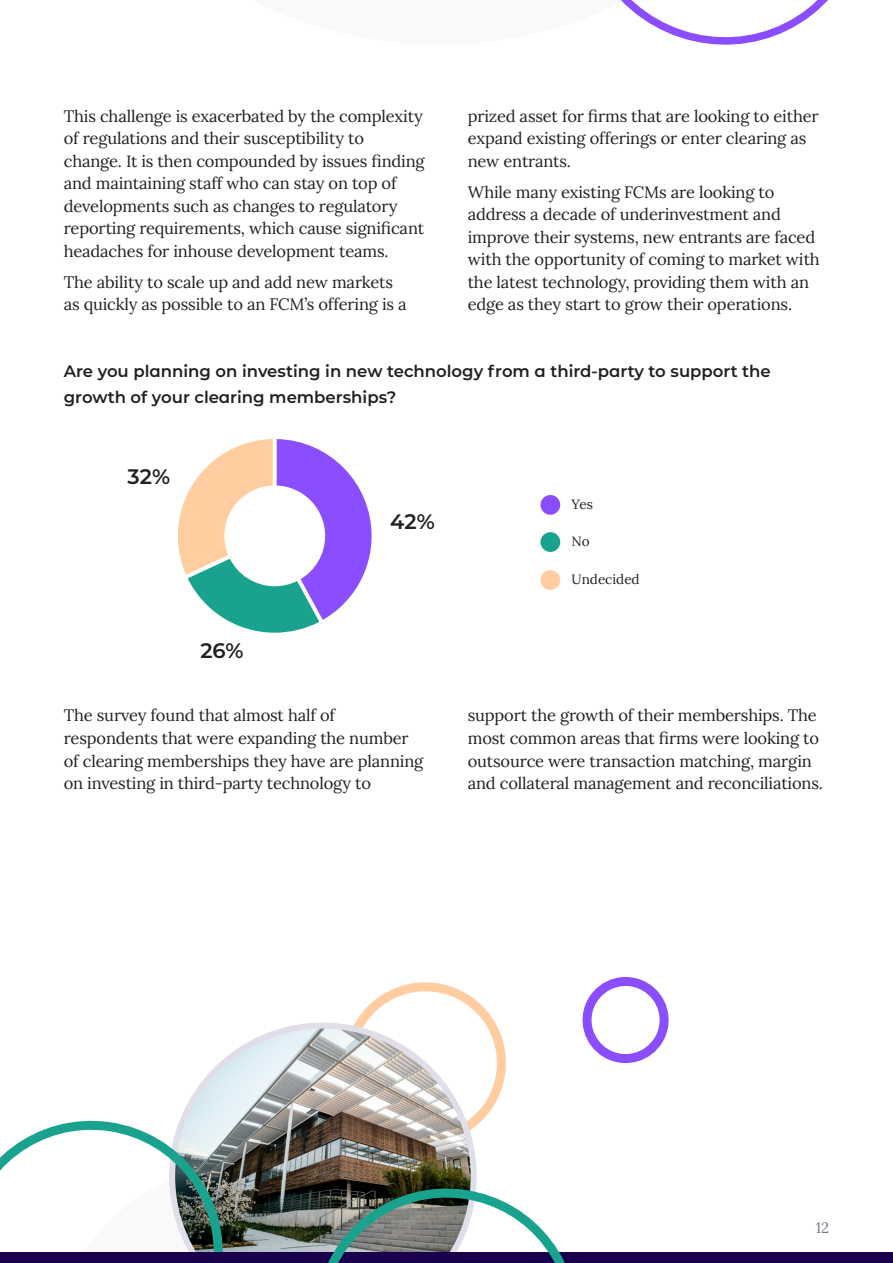
<style>
.page{position:relative;width:893px;height:1263px;background:#fff}
.page>*{position:absolute;margin:0;border:0;box-sizing:border-box;transform-origin:0 0}
.t1{font:21px "Acuiti Montserrat";color:#231f20}
.t2{font:16.5px/22.5px "Lora";letter-spacing:-.01em;color:#231f20}
.t3{font:16.5px/25.5px "Acuiti Montserrat";color:#231f20}
.t4{font:15px "Lora";color:#7d7a87}
.t5{font:13.5px "Lora";color:#231f20}
</style>
<div class="page">
<div style="left:0;top:1252px;width:893px;height:11px;background:#1a004c"></div>
<svg style="left:0;top:977px;width:669px;height:286px"></svg>
<svg style="left:621px;top:0;width:207px;height:45px"></svg>
<svg style="left:178px;top:439px;width:194px;height:194px"></svg>
<div style="left:540px;top:495px;width:20px;height:20px;background:#8a4dff;border-radius:50%"></div>
<div style="left:540px;top:532px;width:20px;height:20px;background:#19a38f;border-radius:50%"></div>
<div style="left:540px;top:570px;width:20px;height:20px;background:#ffcd9f;border-radius:50%"></div>
<p class="t2" style="left:64px;top:104px;width:362px">This challenge is exacerbated by the complexity of regulations and their susceptibility to change. It is then compounded by issues finding and maintaining staff who can stay on top of developments such as changes to regulatory reporting requirements, which cause significant headaches for inhouse development teams.</p>
<p class="t2" style="left:64px;top:270px;width:344px">The ability to scale up and add new markets as quickly as possible to an FCM’s offering is a</p>
<p class="t2" style="left:468px;top:104px;width:352px">prized asset for firms that are looking to either expand existing offerings or enter clearing as new entrants.</p>
<p class="t2" style="left:468px;top:180px;width:354px">While many existing FCMs are looking to address a decade of underinvestment and improve their systems, new entrants are faced with the opportunity of coming to market with the latest technology, providing them with an edge as they start to grow their operations.</p>
<p class="t3" style="left:64px;top:358px;width:709px">Are you planning on investing in new technology from a third-party to support the growth of your clearing memberships?</p>
<p class="t1" style="left:128px;top:461px;width:44px">32%</p>
<p class="t1" style="left:200px;top:636px;width:44px">26%</p>
<p class="t1" style="left:390px;top:507px;width:46px">42%</p>
<p class="t2" style="left:64px;top:703px;width:361px">The survey found that almost half of respondents that were expanding the number of clearing memberships they have are planning on investing in third-party technology to</p>
<p class="t5" style="left:572px;top:493px;width:23px">Yes</p>
<p class="t5" style="left:572px;top:531px;width:20px">No</p>
<p class="t5" style="left:572px;top:569px;width:70px">Undecided</p>
<p class="t2" style="left:468px;top:703px;width:357px">support the growth of their memberships. The most common areas that firms were looking to outsource were transaction matching, margin and collateral management and reconciliations.</p>
<p class="t4" style="left:816px;top:1216px;width:15px">12</p>
</div>
